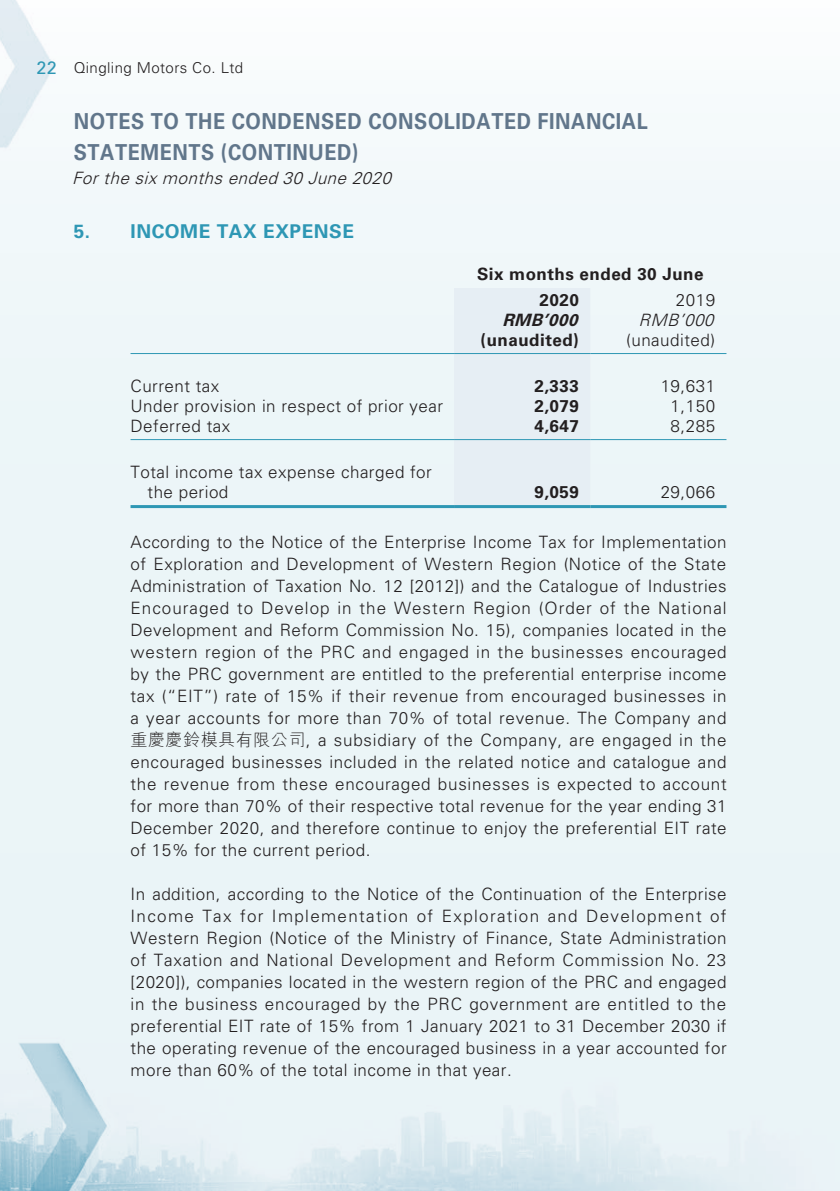
<style>
.page{position:relative;width:840px;height:1191px;background:#fff}
.page>*{position:absolute;margin:0;border:0;box-sizing:border-box;transform-origin:0 0}
.t1{font:700 22px/31px "Univers LT Std";letter-spacing:.03em;color:#61768b;scale:.9 1}
.t2{font:700 19px "Univers LT Std";letter-spacing:.03em;color:#2e97b4}
.t3{font:300 17px/22px "Univers LT Std";letter-spacing:.03em;color:#231f20;text-align:justify}
.t4{font:700 17px/25.6px "Univers LT Std";letter-spacing:.03em;color:#231f20}
.t5{font:italic 300 17px "Univers LT Std";color:#231f20}
.t6{font:italic 700 17px "Univers LT Std";color:#231f20}
.t7{font:300 15px "Univers LT Std";letter-spacing:.03em;color:#231f20}
.s1{font-weight:400;font-size:18px;color:#2e97b4}
.s2{font-family:"M Hei HK"}
</style>
<div class="page">
<div style="left:0;top:0;width:839px;height:1191px;background:linear-gradient(to bottom,#f6fbfc,#e2eff4)"></div>
<div style="left:454px;top:288px;width:136px;height:217px;background:#e6eef4"></div>
<hr style="left:130px;top:353px;width:324px;height:1px;background:#2e97b4">
<hr style="left:454px;top:353px;width:136px;height:1px;background:#2e97b4">
<hr style="left:590px;top:353px;width:136px;height:1px;background:#2e97b4">
<hr style="left:130px;top:439px;width:324px;height:1px;background:#2e97b4">
<hr style="left:454px;top:439px;width:136px;height:1px;background:#2e97b4">
<hr style="left:590px;top:439px;width:136px;height:1px;background:#2e97b4">
<hr style="left:130px;top:505px;width:324px;height:3px;background:#2e97b4">
<hr style="left:454px;top:505px;width:136px;height:3px;background:#2e97b4">
<hr style="left:590px;top:505px;width:136px;height:3px;background:#2e97b4">
<p class="t7" style="left:36px;top:58px;width:208px"><span class="s1">22</span> Qingling Motors Co. Ltd</p>
<p class="t1" style="left:74px;top:106px;width:639px">NOTES TO THE CONDENSED CONSOLIDATED FINANCIAL<br>STATEMENTS (CONTINUED)</p>
<p class="t5" style="left:72px;top:168px;width:326px">Forthe sixmonthsended 30 June 2020</p>
<p class="t2" style="left:74px;top:220px;width:282px">5. INCOME TAX EXPENSE</p>
<p class="t4" style="left:539px;top:261px;width:165px;text-indent:-63px">Six months ended 30 June<br>2020</p>
<p class="t3" style="left:675px;top:289px;width:41px">2019</p>
<p class="t6" style="left:502px;top:310px;width:82px">RMB’000</p>
<p class="t5" style="left:638px;top:309px;width:82px">RMB’000</p>
<p class="t4" style="left:480px;top:327px;width:100px">(unaudited)</p>
<p class="t3" style="left:626px;top:329px;width:90px">(unaudited)</p>
<p class="t3" style="left:130px;top:375px;width:90px">Current tax</p>
<p class="t4" style="left:534px;top:373px;width:46px">2,333</p>
<p class="t3" style="left:660px;top:375px;width:56px">19,631</p>
<p class="t3" style="left:130px;top:395px;width:314px">Under provision in respect of prior year</p>
<p class="t4" style="left:534px;top:393px;width:46px">2,079</p>
<p class="t3" style="left:670px;top:395px;width:46px">1,150</p>
<p class="t3" style="left:130px;top:415px;width:101px">Deferred tax</p>
<p class="t4" style="left:534px;top:413px;width:46px">4,647</p>
<p class="t3" style="left:670px;top:415px;width:46px">8,285</p>
<p class="t3" style="left:147px;top:462px;width:286px;line-height:20px;text-indent:-17px">Total income tax expense charged for the period</p>
<p class="t4" style="left:534px;top:479px;width:46px">9,059</p>
<p class="t3" style="left:660px;top:481px;width:56px">29,066</p>
<p class="t3" style="left:130px;top:531px;width:597px">According to the Notice of the Enterprise Income Tax for Implementation of Exploration and Development of Western Region (Notice of the State Administration of Taxation No. 12 [2012]) and the Catalogue of Industries Encouraged to Develop in the Western Region (Order of the National Development and Reform Commission No. 15), companies located in the western region of the PRC and engaged in the businesses encouraged by the PRC government are entitled to the preferential enterprise income tax (“EIT”) rate of 15% if their revenue from encouraged businesses in a year accounts for more than 70% of total revenue. The Company and<span class="s2">重慶慶鈴模具有限公司</span>, a subsidiary of the Company, are engaged in the encouraged businesses included in the related notice and catalogue and the revenue from these encouraged businesses is expected to account for more than 70% of their respective total revenue for the year ending 31<br>December 2020, and therefore continue to enjoy the preferential EIT rate of 15% for the current period.</p>
<p class="t3" style="left:130px;top:883px;width:597px">In addition, according to the Notice of the Continuation of the Enterprise Income Tax for Implementation of Exploration and Development of Western Region (Notice of the Ministry of Finance, State Administration of Taxation and National Development and Reform Commission No. 23 [2020]), companies located in the western region of the PRC and engaged in the business encouraged by the PRC government are entitled to the preferential EIT rate of 15% from 1 January 2021 to 31 December 2030 if the operating revenue of the encouraged business in a year accounted for more than 60% of the total income in that year.</p>
</div>
